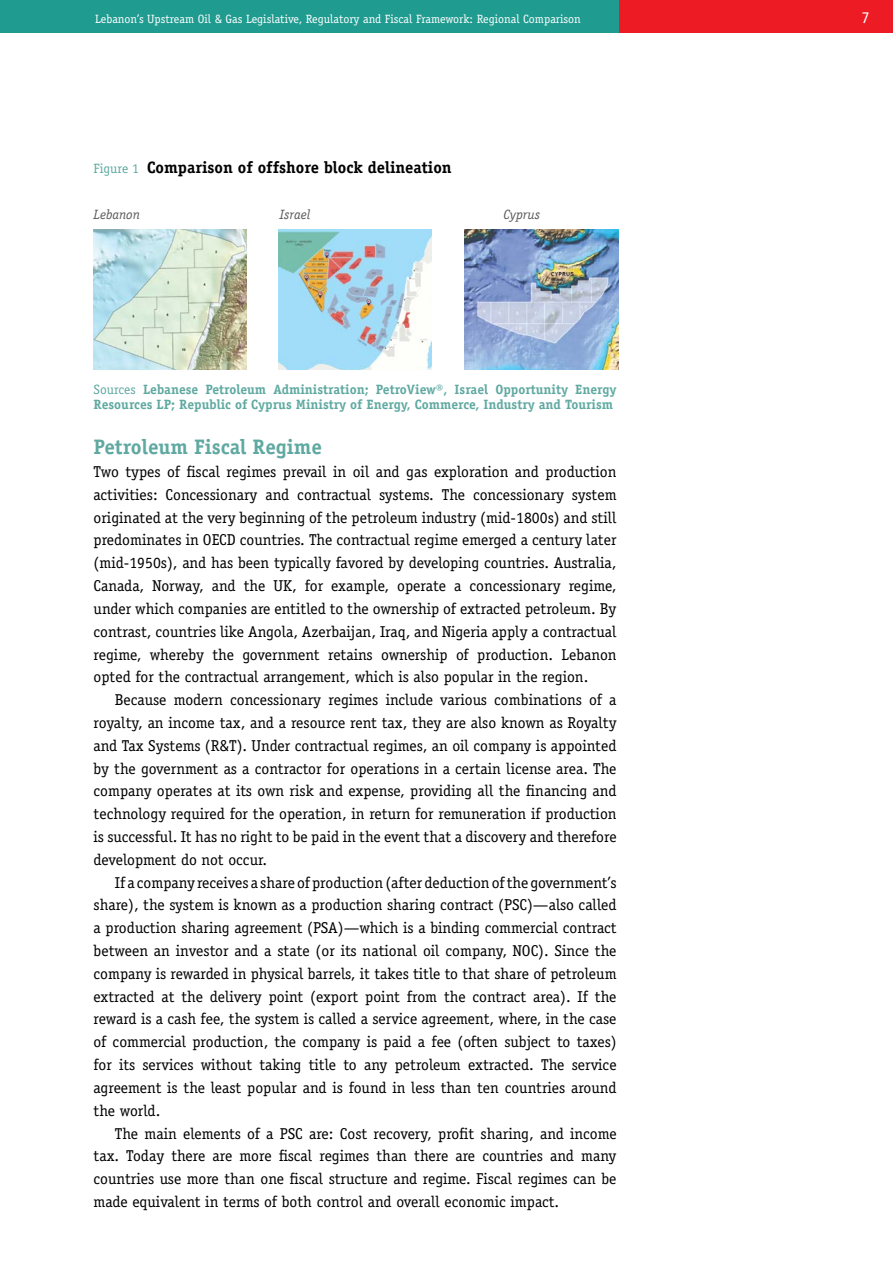
<style>
.page{position:relative;width:893px;height:1263px;background:#fff}
.page>*{position:absolute;margin:0;border:0;box-sizing:border-box;transform-origin:0 0}
.t1{font:700 21px "Officina Serif Std";color:#5fa9a1}
.t2{font:700 16.5px "Officina Serif Std";color:#000}
.t3{font:16.5px "Officina Serif Std";color:#fff}
.t4{font:15.75px/22.8px "Officina Serif Std";color:#000;text-align:justify}
.t5{font:700 13.5px/15px "Officina Serif Std";color:#5fa9a1}
.t6{font:italic 13.5px "Officina Serif Std";color:#58595b}
.t7{font:12px "Officina Serif Std";color:#fff}
.s1{font-weight:400;font-size:13.5px;color:#5fa9a1}
.s2{font-weight:400}
</style>
<div class="page">
<div style="left:618px;top:0;width:275px;height:33px;background:#ed1c24"></div>
<div style="left:0;top:0;width:619px;height:33px;background:#1f9b90"></div>
<img style="left:94px;top:230px;width:153px;height:140px">
<img style="left:279px;top:230px;width:153px;height:140px">
<img style="left:465px;top:230px;width:153px;height:140px">
<p class="t7" style="left:95px;top:12px;width:487px">Lebanon’s Upstream Oil &amp; Gas Legislative, Regulatory and Fiscal Framework: Regional Comparison</p>
<p class="t3" style="left:862px;top:8px;width:10px">7</p>
<p class="t2" style="left:94px;top:157px;width:360px"><span class="s1">Figure 1</span> Comparison of offshore block delineation</p>
<p class="t6" style="left:94px;top:207px;width:48px">Lebanon</p>
<p class="t6" style="left:280px;top:207px;width:32px">Israel</p>
<p class="t6" style="left:504px;top:207px;width:38px">Cyprus</p>
<p class="t5" style="left:94px;top:381px;width:524px"><span class="s2">Sources</span> Lebanese Petroleum Administration; PetroView®, Israel Opportunity Energy<br>Resources LP; Republic of Cyprus Ministry of Energy, Commerce, Industry and Tourism</p>
<h1 class="t1" style="left:94px;top:434px;width:230px">Petroleum Fiscal Regime</h1>
<p class="t4" style="left:94px;top:460px;width:525px">Two types of fiscal regimes prevail in oil and gas exploration and production activities: Concessionary and contractual systems. The concessionary system originated at the very beginning of the petroleum industry (mid-1800s) and still predominates in OECD countries. The contractual regime emerged a century later (mid-1950s), and has been typically favored by developing countries. Australia, Canada, Norway, and the UK, for example, operate a concessionary regime, under which companies are entitled to the ownership of extracted petroleum. By contrast, countries like Angola, Azerbaijan, Iraq, and Nigeria apply a contractual regime, whereby the government retains ownership of production. Lebanon opted for the contractual arrangement, which is also popular in the region.</p>
<p class="t4" style="left:94px;top:688px;width:525px;text-indent:21px">Because modern concessionary regimes include various combinations of a royalty, an income tax, and a resource rent tax, they are also known as Royalty and Tax Systems (R&amp;T). Under contractual regimes, an oil company is appointed by the government as a contractor for operations in a certain license area. The company operates at its own risk and expense, providing all the financing and technology required for the operation, in return for remuneration if production is successful. It has no right to be paid in the event that a discovery and therefore development do not occur.</p>
<p class="t4" style="left:94px;top:871px;width:525px;text-indent:21px">If a company receives a share of production (after deduction of the government’s share), the system is known as a production sharing contract (PSC)—also called a production sharing agreement (PSA)—which is a binding commercial contract between an investor and a state (or its national oil company, NOC). Since the company is rewarded in physical barrels, it takes title to that share of petroleum extracted at the delivery point (export point from the contract area). If the reward is a cash fee, the system is called a service agreement, where, in the case of commercial production, the company is paid a fee (often subject to taxes) for its services without taking title to any petroleum extracted. The service agreement is the least popular and is found in less than ten countries around the world.</p>
<p class="t4" style="left:94px;top:1122px;width:525px;text-indent:21px">The main elements of a PSC are: Cost recovery, profit sharing, and income tax. Today there are more fiscal regimes than there are countries and many countries use more than one fiscal structure and regime. Fiscal regimes can be made equivalent in terms of both control and overall economic impact.</p>
</div>
